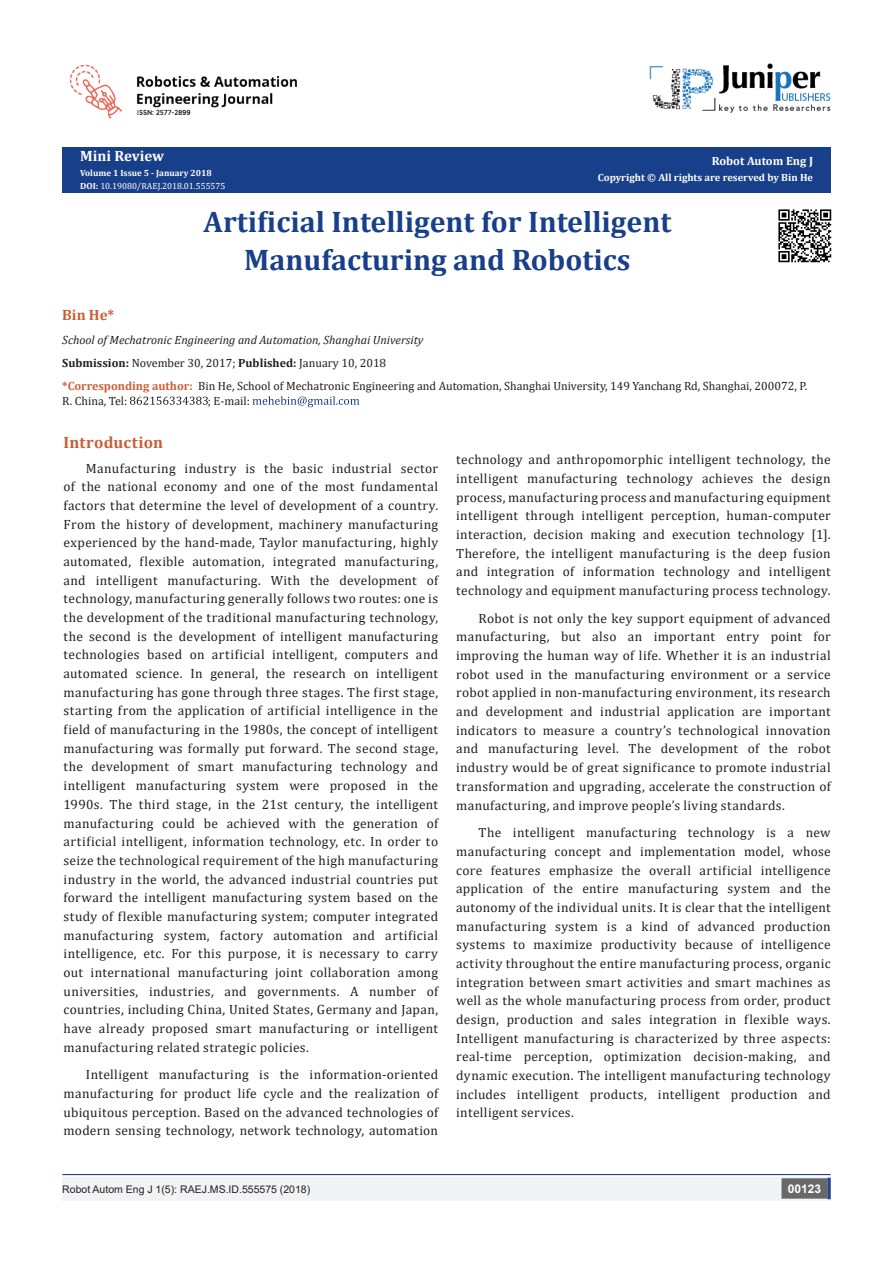
<style>
.page{position:relative;width:893px;height:1263px;background:#fff}
.page>*{position:absolute;margin:0;border:0;box-sizing:border-box;transform-origin:0 0}
.t1{font:700 29.85px "Cambria";color:#183f89}
.t2{font:700 16.5px "Cambria";letter-spacing:.015em;color:#ca5f37}
.t3{font:700 15px "Cambria";color:#fffefc}
.t4{font:700 15px "Cambria";color:#ca5f37}
.t5{font:13.5px/18.8px "Cambria";letter-spacing:.025em;color:#231f20;text-align:justify}
.t6{font:12px/14.4px "Cambria";color:#231f20}
.t7{font:italic 12px "Cambria";color:#231f20}
.t8{font:700 12px "Cambria";color:#fffefc}
.t9{font:700 12px "Arial";color:#fff}
.t10{font:10.5px "Arial";color:#231f20}
.t11{font:700 10.5px "Cambria";color:#fffefc}
.t12{font:9px "Cambria";color:#fffefc}
.t13{font:700 9px "Cambria";color:#fffefc}
.s1{font-weight:700}
.s2{font-weight:700;color:#ca5f37}
</style>
<div class="page">
<div style="left:62px;top:147px;width:769px;height:45px;background:#183f89"></div>
<svg style="left:130px;top:396px;width:78px;height:9px"></svg>
<svg style="left:253px;top:396px;width:106px;height:11px"></svg>
<img style="left:650px;top:63px;width:181px;height:50px">
<div style="left:62px;top:1177px;width:393px;height:24px;background:#f2f3f4"></div>
<div style="left:455px;top:1177px;width:376px;height:24px;background:#f2f3f4"></div>
<div style="left:782px;top:1179px;width:45px;height:19px;background:#68676a"></div>
<div style="left:781px;top:1178px;width:46px;height:20px;border:2px solid #68676a"></div>
<svg style="left:827px;top:1178px;width:4px;height:21px"></svg>
<hr style="left:62px;top:1174px;width:769px;height:1px;background:#253f8e">
<img style="left:778px;top:209px;width:54px;height:54px">
<img style="left:70px;top:64px;width:227px;height:55px">
<p class="t3" style="left:80px;top:145px;width:85px">Mini Review</p>
<p class="t13" style="left:80px;top:166px;width:133px">Volume 1 Issue 5 - January 2018</p>
<p class="t12" style="left:80px;top:181px;width:147px"><span class="s1">DOI:</span> 10.19080/RAEJ.2018.01.555575</p>
<p class="t8" style="left:712px;top:153px;width:103px">Robot Autom Eng J</p>
<p class="t11" style="left:598px;top:170px;width:217px">Copyright © All rights are reserved by Bin He</p>
<p class="t1" style="left:204px;top:201px;width:469px">Artificial Intelligent for Intelligent</p>
<p class="t1" style="left:244px;top:239px;width:388px">Manufacturing and Robotics</p>
<p class="t4" style="left:62px;top:305px;width:53px">Bin He*</p>
<p class="t7" style="left:62px;top:331px;width:363px">School of Mechatronic Engineering and Automation, Shanghai University</p>
<p class="t6" style="left:62px;top:356px;width:325px"><span class="s1">Submission:</span> November 30, 2017; <span class="s1">Published:</span> January 10, 2018</p>
<p class="t6" style="left:62px;top:379px;width:746px"><span class="s2">*Corresponding author:</span> Bin He, School of Mechatronic Engineering and Automation, Shanghai University, 149 Yanchang Rd, Shanghai, 200072, P.<br>R. China, Tel:</p>
<p class="t6" style="left:208px;top:393px;width:44px">; E-mail:</p>
<p class="t2" style="left:64px;top:431px;width:101px">Introduction</p>
<p class="t5" style="left:64px;top:458px;width:376px;text-indent:22px">Manufacturing industry is the basic industrial sector of the national economy and one of the most fundamental factors that determine the level of development of a country.<br>From the history of development, machinery manufacturing experienced by the hand-made, Taylor manufacturing, highly automated, flexible automation, integrated manufacturing, and intelligent manufacturing. With the development of technology, manufacturing generally follows two routes: one is the development of the traditional manufacturing technology, the second is the development of intelligent manufacturing technologies based on artificial intelligent, computers and automated science. In general, the research on intelligent manufacturing has gone through three stages. The first stage, starting from the application of artificial intelligence in the field of manufacturing in the 1980s, the concept of intelligent manufacturing was formally put forward. The second stage, the development of smart manufacturing technology and intelligent manufacturing system were proposed in the 1990s. The third stage, in the 21st century, the intelligent manufacturing could be achieved with the generation of artificial intelligent, information technology, etc. In order to seize the technological requirement of the high manufacturing industry in the world, the advanced industrial countries put forward the intelligent manufacturing system based on the study of flexible manufacturing system; computer integrated manufacturing system, factory automation and artificial intelligence, etc. For this purpose, it is necessary to carry out international manufacturing joint collaboration among universities, industries, and governments. A number of countries, including China, United States, Germany and Japan, have already proposed smart manufacturing or intelligent manufacturing related strategic policies.</p>
<p class="t5" style="left:64px;top:1065px;width:376px;text-indent:22px">Intelligent manufacturing is the information-oriented manufacturing for product life cycle and the realization of ubiquitous perception. Based on the advanced technologies of modern sensing technology, network technology, automation</p>
<p class="t5" style="left:456px;top:450px;width:376px">technology and anthropomorphic intelligent technology, the intelligent manufacturing technology achieves the design process, manufacturing process and manufacturing equipment intelligent through intelligent perception, human-computer interaction, decision making and execution technology [1].<br>Therefore, the intelligent manufacturing is the deep fusion and integration of information technology and intelligent technology and equipment manufacturing process technology.</p>
<p class="t5" style="left:456px;top:609px;width:376px;text-indent:22px">Robot is not only the key support equipment of advanced manufacturing, but also an important entry point for improving the human way of life. Whether it is an industrial robot used in the manufacturing environment or a service robot applied in non-manufacturing environment, its research and development and industrial application are important indicators to measure a country’s technological innovation and manufacturing level. The development of the robot industry would be of great significance to promote industrial transformation and upgrading, accelerate the construction of manufacturing, and improve people’s living standards.</p>
<p class="t5" style="left:456px;top:823px;width:376px;text-indent:22px">The intelligent manufacturing technology is a new manufacturing concept and implementation model, whose core features emphasize the overall artificial intelligence application of the entire manufacturing system and the autonomy of the individual units. It is clear that the intelligent manufacturing system is a kind of advanced production systems to maximize productivity because of intelligence activity throughout the entire manufacturing process, organic integration between smart activities and smart machines as well as the whole manufacturing process from order, product design, production and sales integration in flexible ways.<br>Intelligent manufacturing is characterized by three aspects: real-time perception, optimization decision-making, and dynamic execution. The intelligent manufacturing technology includes intelligent products, intelligent production and intelligent services.</p>
<p class="t10" style="left:62px;top:1182px;width:250px">Robot Autom Eng J 1(5): RAEJ.MS.ID.555575 (2018)</p>
<p class="t9" style="left:788px;top:1180px;width:35px">00123</p>
</div>
